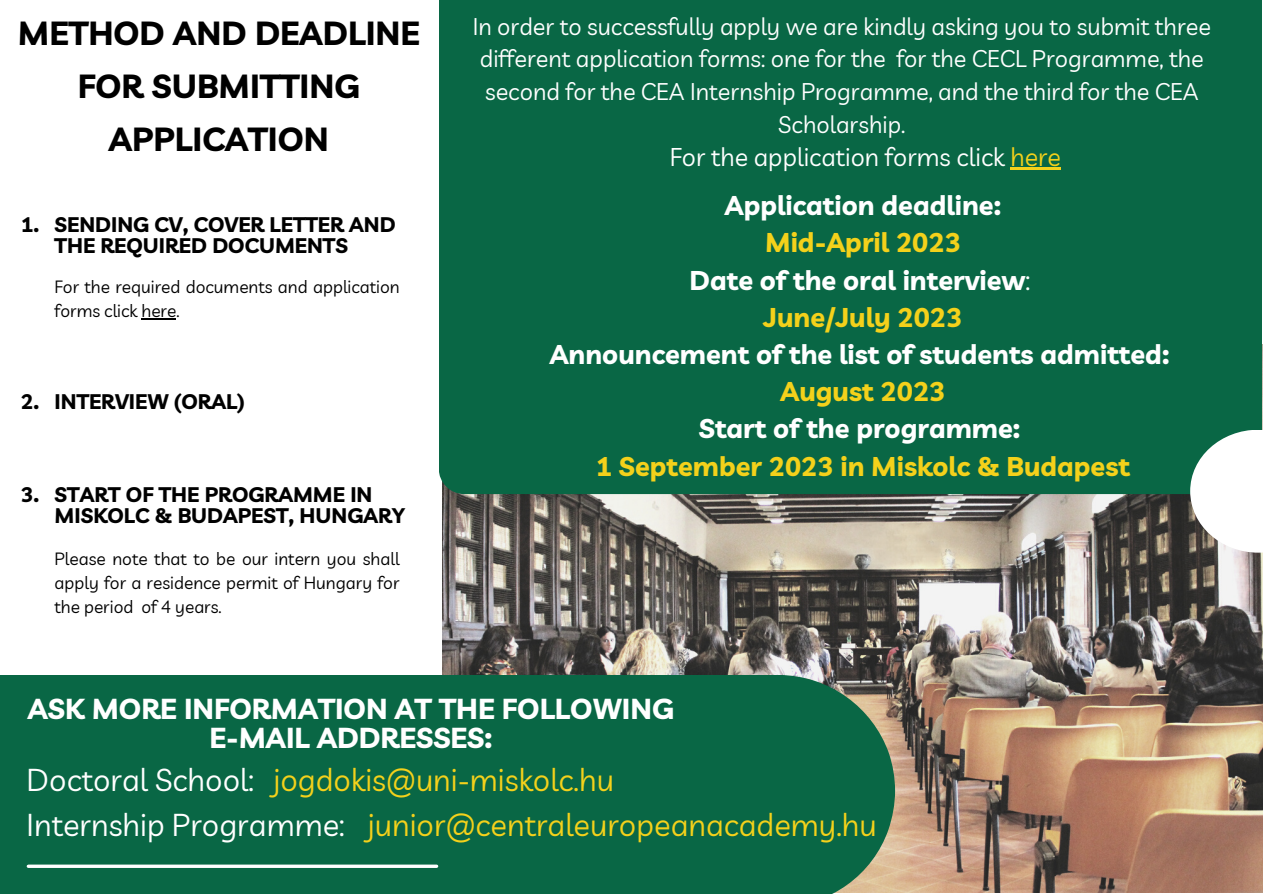
<style>
.page{position:relative;width:1263px;height:894px;background:#fff}
.page>*{position:absolute;margin:0;border:0;box-sizing:border-box;transform-origin:0 0}
.t1{font:700 33.3px/52.8px "Livvic";color:#000;text-align:center}
.t2{font:30.9px/45.3px "Livvic";color:#fff}
.t3{font:30.9px "Livvic";color:#f4d11b}
.t4{font:700 28.8px/29.2px "Livvic";color:#fff;text-align:center}
.t5{font:700 27px/37px "Livvic";color:#f4d11b;text-align:center}
.t6{font:700 27px "Livvic";color:#fff}
.t7{font:25.05px "Livvic";color:#fff}
.t8{font:23.55px/32.5px "Livvic";color:#fff;text-align:center}
.t9{font:700 21px/20.9px "Livvic";color:#000}
.t10{font:17.25px/24px "Livvic";color:#000}
.s1{color:#f4d11b}
.s2{color:#fff}
.s3{font-weight:400;color:#fff}
</style>
<div class="page">
<img style="left:443px;top:344px;width:820px;height:548px">
<div style="left:0;top:675px;width:895px;height:218px;background:#096745"></div>
<div style="left:439px;top:0;width:822px;height:494px;background:#096745"></div>
<svg style="left:1190px;top:429px;width:73px;height:123px"></svg>
<hr style="left:28px;top:864px;width:409px;height:3px;background:#fff">
<hr style="left:141px;top:318px;width:35px;height:1px;background:#000">
<hr style="left:1010px;top:168px;width:51px;height:2px;background:#f4d11b">
<h1 class="t1" style="left:18px;top:6px;width:403px">METHOD AND DEADLINE<br>FOR SUBMITTING<br>APPLICATION</h1>
<p class="t9" style="left:21px;top:213px;width:20px">1.</p>
<p class="t9" style="left:55px;top:213px;width:342px">SENDING CV, COVER LETTER AND<br>THE REQUIRED DOCUMENTS</p>
<p class="t10" style="left:55px;top:275px;width:347px">For the required documents and application forms click here.</p>
<p class="t9" style="left:21px;top:390px;width:20px">2.</p>
<p class="t9" style="left:55px;top:390px;width:192px">INTERVIEW (ORAL)</p>
<p class="t9" style="left:55px;top:483px;width:352px;text-indent:-34px">3. START OF THE PROGRAMME IN<br>MISKOLC &amp; BUDAPEST, HUNGARY</p>
<p class="t10" style="left:55px;top:546px;width:347px;text-align:justify">Please note that to be our intern you shall apply for a residence permit of Hungary for the period of 4 years.</p>
<p class="t8" style="left:473px;top:10px;width:740px">In order to successfully apply we are kindly asking you to submit three different application forms: one for the for the CECL Programme, the second for the CEA Internship Programme, and the third for the CEA Scholarship.</p>
<p class="t7" style="left:670px;top:140px;width:393px">For the application forms click <span class="s1">here</span></p>
<p class="t6" style="left:725px;top:188px;width:278px">Application deadline:</p>
<p class="t5" style="left:690px;top:223px;width:342px">Mid-April 2023<br><span class="s2">Date of the oral interview</span><span class="s3">:<br></span>June/July 2023</p>
<p class="t6" style="left:550px;top:336px;width:621px">Announcement of the list of students admitted:</p>
<p class="t5" style="left:780px;top:372px;width:166px">August 2023</p>
<p class="t6" style="left:699px;top:411px;width:323px">Start of the programme:</p>
<p class="t5" style="left:596px;top:447px;width:535px">1 September 2023 in Miskolc &amp; Budapest</p>
<p class="t4" style="left:28px;top:693px;width:648px">ASK MORE INFORMATION AT THE FOLLOWING<br>E-MAIL ADDRESSES:</p>
<h2 class="t2" style="left:27px;top:756px;width:589px">Doctoral School: <span class="s1">jogdokis@uni-miskolc.hu<br></span>Internship Programme:</h2>
<h2 class="t3" style="left:368px;top:805px;width:511px">junior@centraleuropeanacademy.hu</h2>
</div>
